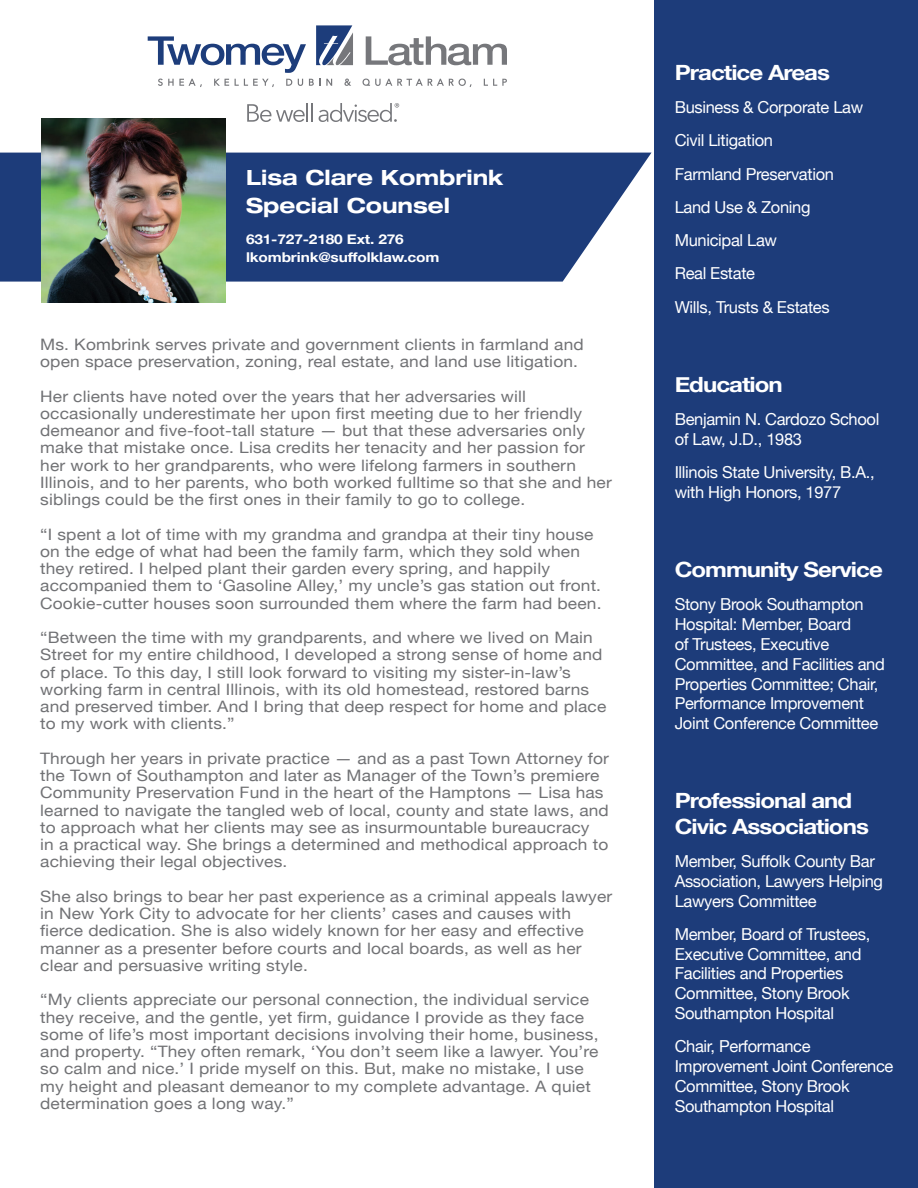
<style>
.page{position:relative;width:918px;height:1188px;background:#fff}
.page>*{position:absolute;margin:0;border:0;box-sizing:border-box;transform-origin:0 0}
.t1{font:700 21px/25.5px "Helvetica Neue";letter-spacing:-.04em;color:#fff;scale:1.15 1}
.t2{font:700 expanded 21px/28.5px "Helvetica Neue LT Std";color:#fff}
.t3{font:16.5px/19.8px "Helvetica Neue";letter-spacing:-.02em;color:#fff}
.t4{font:15.75px/17.2px "Helvetica Neue";letter-spacing:.01em;color:#717275;scale:1.1 1}
.t5{font:700 13.5px "Helvetica Neue";letter-spacing:-.01em;color:#fff;scale:1.15 1}
</style>
<div class="page">
<div style="left:654px;top:0;width:264px;height:1188px;background:#1d3c7a"></div>
<svg style="left:158px;top:79px;width:44px;height:8px"></svg>
<svg style="left:214px;top:79px;width:15px;height:7px"></svg>
<svg style="left:235px;top:79px;width:39px;height:8px"></svg>
<svg style="left:286px;top:79px;width:6px;height:7px"></svg>
<svg style="left:298px;top:79px;width:5px;height:7px"></svg>
<svg style="left:309px;top:79px;width:23px;height:7px"></svg>
<svg style="left:344px;top:79px;width:7px;height:7px"></svg>
<svg style="left:363px;top:78px;width:109px;height:9px"></svg>
<svg style="left:484px;top:79px;width:23px;height:7px"></svg>
<svg style="left:148px;top:36px;width:158px;height:37px"></svg>
<svg style="left:366px;top:36px;width:141px;height:29px"></svg>
<svg style="left:316px;top:25px;width:37px;height:40px"></svg>
<svg style="left:247px;top:103px;width:66px;height:19px"></svg>
<svg style="left:319px;top:103px;width:80px;height:19px"></svg>
<svg style="left:0;top:153px;width:651px;height:129px;background:#324e86"></svg>
<img style="left:41px;top:118px;width:185px;height:184px">
<p class="t2" style="left:246px;top:162px;width:259px">Lisa Clare Kombrink<br>Special Counsel</p>
<p class="t5" style="left:246px;top:228px;width:139px">631-727-2180 Ext. 276</p>
<p class="t5" style="left:246px;top:246px;width:170px">lkombrink@suffolklaw.com</p>
<p class="t4" style="left:40px;top:337px;width:496px">Ms. Kombrink serves private and government clients in farmland and open space preservation, zoning, real estate, and land use litigation.</p>
<p class="t4" style="left:40px;top:388px;width:521px">Her clients have noted over the years that her adversaries will occasionally underestimate her upon first meeting due to her friendly demeanor and five-foot-tall stature — but that these adversaries only make that mistake once. Lisa credits her tenacity and her passion for her work to her grandparents, who were lifelong farmers in southern Illinois, and to her parents, who both worked fulltime so that she and her siblings could be the first ones in their family to go to college.</p>
<p class="t4" style="left:40px;top:526px;width:512px">“I spent a lot of time with my grandma and grandpa at their tiny house on the edge of what had been the family farm, which they sold when they retired. I helped plant their garden every spring, and happily accompanied them to ‘Gasoline Alley,’ my uncle’s gas station out front.<br>Cookie-cutter houses soon surrounded them where the farm had been.</p>
<p class="t4" style="left:40px;top:630px;width:516px">“Between the time with my grandparents, and where we lived on Main Street for my entire childhood, I developed a strong sense of home and of place. To this day, I still look forward to visiting my sister-in-law’s working farm in central Illinois, with its old homestead, restored barns and preserved timber. And I bring that deep respect for home and place to my work with clients.”</p>
<p class="t4" style="left:40px;top:751px;width:519px">Through her years in private practice — and as a past Town Attorney for the Town of Southampton and later as Manager of the Town’s premiere Community Preservation Fund in the heart of the Hamptons — Lisa has learned to navigate the tangled web of local, county and state laws, and to approach what her clients may see as insurmountable bureaucracy<br>in a practical way. She brings a determined and methodical approach to achieving their legal objectives.</p>
<p class="t4" style="left:40px;top:889px;width:522px">She also brings to bear her past experience as a criminal appeals lawyer in New York City to advocate for her clients’ cases and causes with fierce dedication. She is also widely known for her easy and effective manner as a presenter before courts and local boards, as well as her clear and persuasive writing style.</p>
<p class="t4" style="left:40px;top:992px;width:509px">“My clients appreciate our personal connection, the individual service they receive, and the gentle, yet firm, guidance I provide as they face some of life’s most important decisions involving their home, business, and property. “They often remark, ‘You don’t seem like a lawyer. You’re so calm and nice.’ I pride myself on this. But, make no mistake, I use my height and pleasant demeanor to my complete advantage. A quiet determination goes a long way.”</p>
<p class="t1" style="left:675px;top:60px;width:137px">Practice Areas</p>
<p class="t3" style="left:675px;top:98px;width:190px">Business &amp; Corporate Law</p>
<p class="t3" style="left:675px;top:131px;width:100px">Civil Litigation</p>
<p class="t3" style="left:675px;top:165px;width:161px">Farmland Preservation</p>
<p class="t3" style="left:675px;top:198px;width:137px">Land Use &amp; Zoning</p>
<p class="t3" style="left:675px;top:231px;width:104px">Municipal Law</p>
<p class="t3" style="left:675px;top:265px;width:82px">Real Estate</p>
<p class="t3" style="left:675px;top:298px;width:157px">Wills, Trusts &amp; Estates</p>
<p class="t1" style="left:675px;top:372px;width:95px">Education</p>
<p class="t3" style="left:675px;top:410px;width:206px">Benjamin N. Cardozo School of Law, J.D., 1983</p>
<p class="t3" style="left:675px;top:463px;width:201px">Illinois State University, B.A., with High Honors, 1977</p>
<p class="t1" style="left:675px;top:557px;width:182px">Community Service</p>
<p class="t3" style="left:675px;top:596px;width:212px">Stony Brook Southampton<br>Hospital: Member, Board<br>of Trustees, Executive<br>Committee, and Facilities and<br>Properties Committee; Chair,<br>Performance Improvement<br>Joint Conference Committee</p>
<p class="t1" style="left:675px;top:789px;width:170px">Professional and<br>Civic Associations</p>
<p class="t3" style="left:675px;top:852px;width:210px">Member, Suffolk County Bar<br>Association, Lawyers Helping<br>Lawyers Committee</p>
<p class="t3" style="left:675px;top:925px;width:197px">Member, Board of Trustees,<br>Executive Committee, and<br>Facilities and Properties<br>Committee, Stony Brook<br>Southampton Hospital</p>
<p class="t3" style="left:675px;top:1038px;width:220px">Chair, Performance<br>Improvement Joint Conference<br>Committee, Stony Brook<br>Southampton Hospital</p>
</div>
